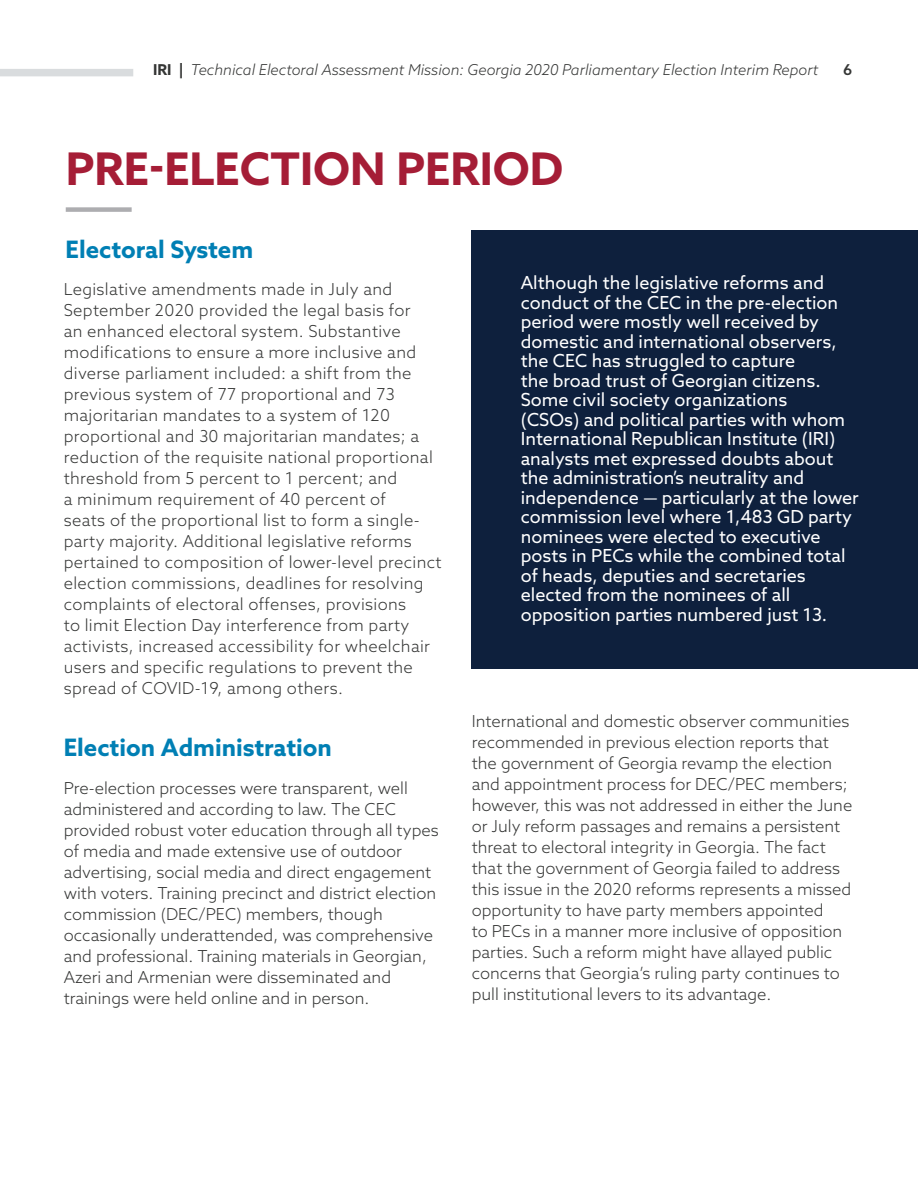
<style>
.page{position:relative;width:918px;height:1188px;background:#fff}
.page>*{position:absolute;margin:0;border:0;box-sizing:border-box;transform-origin:0 0}
.t1{font:700 45px "Azo Sans";color:#a51d36}
.t2{font:700 24px "Azo Sans";color:#007fb4}
.t3{font:18px/19.5px "Azo Sans";color:#fff}
.t4{font:300 16.5px/21px "Azo Sans";color:#353635}
.t5{font:300 16.5px/21px "Azo Sans";letter-spacing:.02em;color:#353635}
.t6{font:italic 300 15px "Azo Sans";color:#353635}
.t7{font:500 15px "Azo Sans";color:#353635}
.s1{font-weight:700;font-style:normal}
</style>
<div class="page">
<div style="left:0;top:69px;width:133px;height:7px;background:#d9dcde"></div>
<div style="left:66px;top:207px;width:66px;height:5px;background:#adadb0"></div>
<div style="left:472px;top:230px;width:446px;height:438px;background:#0e203d"></div>
<p class="t6" style="left:153px;top:60px;width:667px"><span class="s1">IRI |</span> Technical Electoral Assessment Mission: Georgia 2020 Parliamentary Election Interim Report</p>
<p class="t7" style="left:843px;top:60px;width:11px">6</p>
<h1 class="t1" style="left:66px;top:139px;width:499px">PRE-ELECTION PERIOD</h1>
<h2 class="t2" style="left:66px;top:233px;width:189px">Electoral System</h2>
<p class="t5" style="left:64px;top:278px;width:379px">Legislative amendments made in July and September 2020 provided the legal basis for<br>an enhanced electoral system. Substantive modifications to ensure a more inclusive and diverse parliament included: a shift from the previous system of 77 proportional and 73 majoritarian mandates to a system of 120 proportional and 30 majoritarian mandates; a reduction of the requisite national proportional threshold from 5 percent to 1 percent; and<br>a minimum requirement of 40 percent of<br>seats of the proportional list to form a single&shy;party majority. Additional legislative reforms pertained to composition of lower-level precinct election commissions, deadlines for resolving complaints of electoral offenses, provisions<br>to limit Election Day interference from party activists, increased accessibility for wheelchair users and specific regulations to prevent the spread of COVID-19, among others.</p>
<h2 class="t2" style="left:64px;top:732px;width:270px">Election Administration</h2>
<p class="t4" style="left:64px;top:778px;width:377px">Pre-election processes were transparent, well administered and according to law. The CEC provided robust voter education through all types of media and made extensive use of outdoor advertising, social media and direct engagement with voters. Training precinct and district election commission (DEC/PEC) members, though occasionally underattended, was comprehensive and professional. Training materials in Georgian, Azeri and Armenian were disseminated and trainings were held online and in person.</p>
<p class="t3" style="left:521px;top:273px;width:340px">Although the legislative reforms and conduct of the CEC in the pre-election period were mostly well received by domestic and international observers, the CEC has struggled to capture<br>the broad trust of Georgian citizens.<br>Some civil society organizations<br>(CSOs) and political parties with whom International Republican Institute (IRI) analysts met expressed doubts about the administration’s neutrality and independence — particularly at the lower commission level where 1,483 GD party nominees were elected to executive posts in PECs while the combined total of heads, deputies and secretaries elected from the nominees of all opposition parties numbered just 13.</p>
<p class="t4" style="left:472px;top:710px;width:382px">International and domestic observer communities recommended in previous election reports that the government of Georgia revamp the election and appointment process for DEC/PEC members; however, this was not addressed in either the June or July reform passages and remains a persistent threat to electoral integrity in Georgia. The fact that the government of Georgia failed to address this issue in the 2020 reforms represents a missed opportunity to have party members appointed<br>to PECs in a manner more inclusive of opposition parties. Such a reform might have allayed public concerns that Georgia’s ruling party continues to pull institutional levers to its advantage.</p>
</div>
